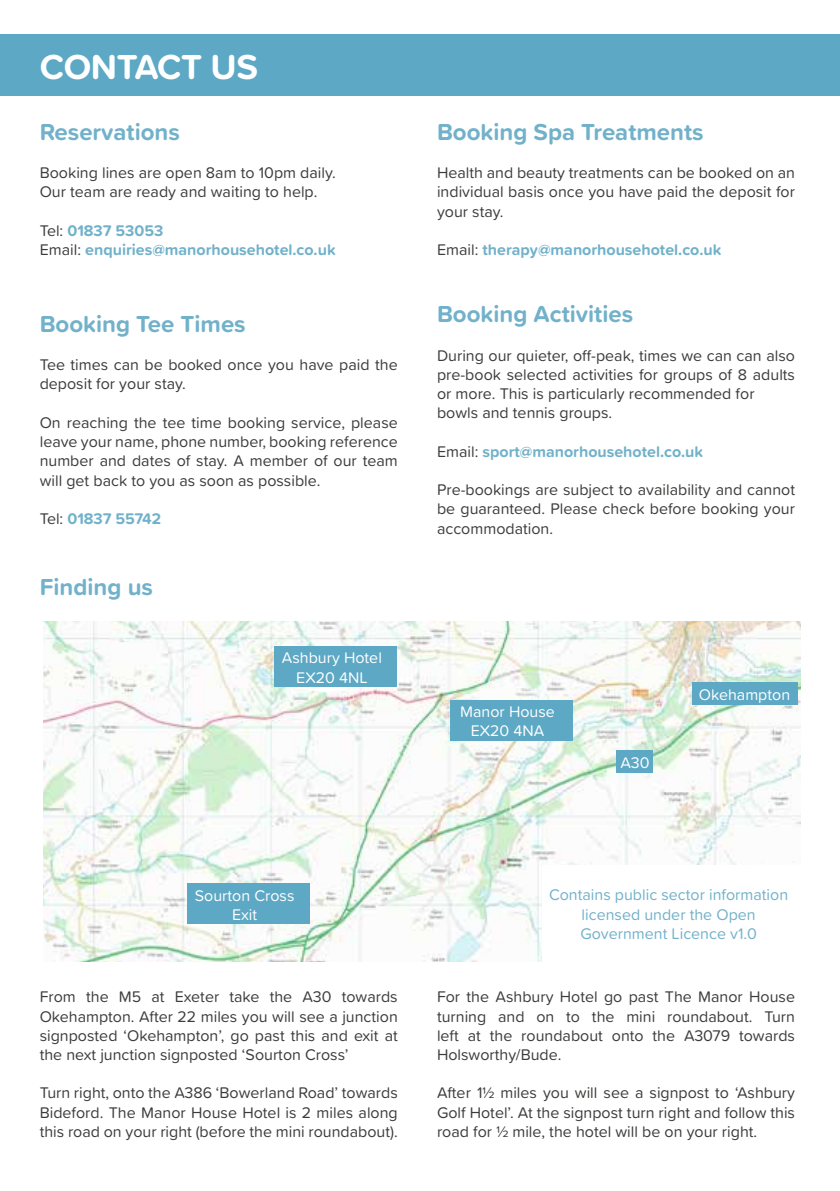
<style>
.page{position:relative;width:840px;height:1191px;background:#fff}
.page>*{position:absolute;margin:0;border:0;box-sizing:border-box;transform-origin:0 0}
.t1{font:700 36px "Proxima Soft";letter-spacing:-.01em;color:#fff}
.t2{font:700 24px "Proxima Soft";color:#71b1ca}
.t3{font:16px/19.2px "Proxima Soft";color:#3c3c3b;text-align:justify}
.t4{font:700 16px/19.2px "Proxima Soft";color:#71b1ca}
.t5{font:16px/19.2px "Proxima Soft";color:#71b1ca;text-align:center}
.t6{font:16px/19.2px "Proxima Soft";color:#fff;text-align:center}
.s1{font-weight:400;color:#3c3c3b}
</style>
<div class="page">
<div style="left:0;top:34px;width:839px;height:61px;background:#5ca8c5"></div>
<img style="left:44px;top:621px;width:756px;height:340px">
<div style="left:450px;top:700px;width:122px;height:41px;background:#5ca8c5"></div>
<div style="left:542px;top:865px;width:260px;height:96px;background:#fff"></div>
<svg style="left:294px;top:687px;width:55px;height:6px"></svg>
<div style="left:274px;top:646px;width:123px;height:41px;background:#5ca8c5"></div>
<div style="left:187px;top:883px;width:123px;height:41px;background:#5ca8c5"></div>
<div style="left:616px;top:750px;width:37px;height:22px;background:#5ca8c5"></div>
<div style="left:691px;top:682px;width:106px;height:23px;background:#5ca8c5"></div>
<h1 class="t1" style="left:40px;top:40px;width:220px">CONTACT US</h1>
<h2 class="t2" style="left:40px;top:114px;width:142px">Reservations</h2>
<p class="t3" style="left:40px;top:162px;width:297px">Booking lines are open 8am to 10pm daily.<br>Our team are ready and waiting to help.</p>
<p class="t4" style="left:40px;top:220px;width:297px"><span class="s1">Tel:</span> 01837 53053<br><span class="s1">Email:</span> enquiries@manorhousehotel.co.uk</p>
<h2 class="t2" style="left:40px;top:306px;width:207px">Booking Tee Times</h2>
<p class="t3" style="left:40px;top:354px;width:359px">Tee times can be booked once you have paid the deposit for your stay.</p>
<p class="t3" style="left:40px;top:412px;width:359px">On reaching the tee time booking service, please leave your name, phone number, booking reference number and dates of stay. A member of our team will get back to you as soon as possible.</p>
<p class="t4" style="left:40px;top:508px;width:123px"><span class="s1">Tel:</span> 01837 55742</p>
<h2 class="t2" style="left:40px;top:569px;width:115px">Finding us</h2>
<p class="t6" style="left:282px;top:647px;width:101px">Ashbury Hotel<br>EX20 4NL</p>
<h2 class="t2" style="left:437px;top:114px;width:268px">Booking Spa Treatments</h2>
<p class="t3" style="left:437px;top:162px;width:359px">Health and beauty treatments can be booked on an individual basis once you have paid the deposit for your stay.</p>
<p class="t4" style="left:437px;top:239px;width:285px"><span class="s1">Email:</span> therapy@manorhousehotel.co.uk</p>
<h2 class="t2" style="left:437px;top:296px;width:198px">Booking Activities</h2>
<p class="t3" style="left:437px;top:345px;width:359px;text-align:left">During our quieter, off-peak, times we can can also pre-book selected activities for groups of 8 adults or more. This is particularly recommended for bowls and tennis groups.</p>
<p class="t4" style="left:437px;top:441px;width:267px"><span class="s1">Email:</span> sport@manorhousehotel.co.uk</p>
<p class="t3" style="left:437px;top:479px;width:359px">Pre-bookings are subject to availability and cannot be guaranteed. Please check before booking your accommodation.</p>
<p class="t6" style="left:460px;top:701px;width:96px">Manor House<br>EX20 4NA</p>
<p class="t6" style="left:620px;top:752px;width:31px">A30</p>
<p class="t6" style="left:698px;top:684px;width:93px">Okehampton</p>
<p class="t6" style="left:195px;top:884px;width:101px">Sourton Cross<br>Exit</p>
<p class="t3" style="left:40px;top:986px;width:359px">From the M5 at Exeter take the A30 towards Okehampton. After 22 miles you will see a junction signposted ‘Okehampton’, go past this and exit at the next junction signposted ‘Sourton Cross’</p>
<p class="t3" style="left:40px;top:1082px;width:359px">Turn right, onto the A386 ‘Bowerland Road’ towards Bideford. The Manor House Hotel is 2 miles along this road on your right (before the mini roundabout).</p>
<p class="t5" style="left:549px;top:884px;width:240px">Contains public sector information licensed under the Open<br>Government Licence v1.0</p>
<p class="t3" style="left:437px;top:986px;width:359px">For the Ashbury Hotel go past The Manor House turning and on to the mini roundabout. Turn left at the roundabout onto the A3079 towards Holsworthy/Bude.</p>
<p class="t3" style="left:437px;top:1082px;width:359px">After 1½ miles you will see a signpost to ‘Ashbury Golf Hotel’. At the signpost turn right and follow this road for ½ mile, the hotel will be on your right.</p>
</div>
